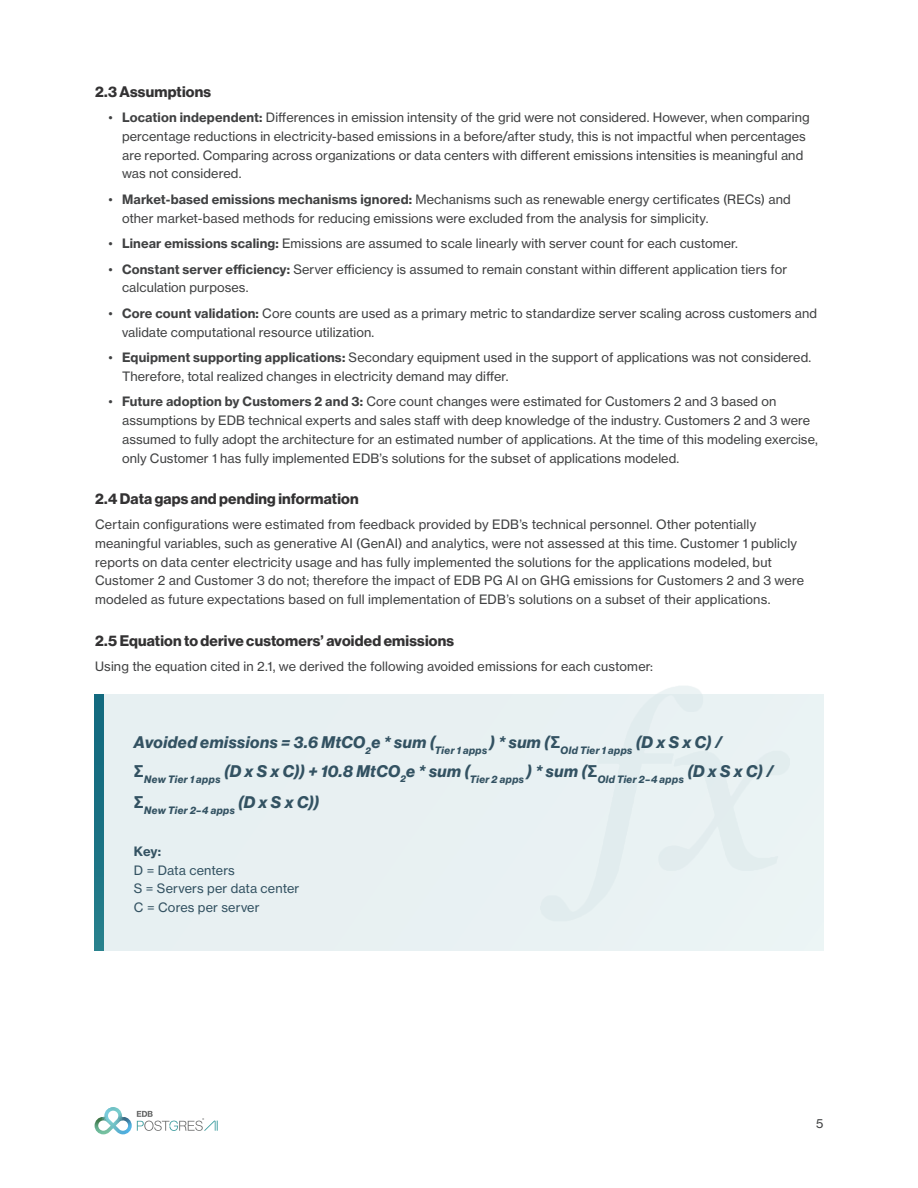
<style>
.page{position:relative;width:918px;height:1188px;background:#fff}
.page>*{position:absolute;margin:0;border:0;box-sizing:border-box;transform-origin:0 0}
.t1{font:16.5px/28.5px "N Haas Grotesk DS Pro 76 Bd It";letter-spacing:.025em;color:#335262}
.t2{font:15px "N Haas Grotesk DS Pro 75 Bd";letter-spacing:.015em;color:#333233}
.t3{font:12.75px/18.8px "N Haas Grotesk TX Pro 55 Rg";letter-spacing:.005em;color:#404142}
.t4{font:12.75px/18.8px "N Haas Grotesk TX Pro 55 Rg";letter-spacing:.01em;color:#335262}
.Page_Number{font:12.3px "N Haas Grotesk TX Pro 55 Rg";color:#404142}
.t5{font:10.5px "N Haas Grotesk DS Pro 76 Bd It";letter-spacing:.045em;color:#335262}
.s1{font-family:"N Haas Grotesk TX Pro 75 Bd"}
.s2{font-family:"Arial";font-weight:700}
</style>
<div class="page">
<div style="left:104px;top:695px;width:720px;height:255px;background:#e8f0f2"></div>
<svg style="left:95px;top:1107px;width:123px;height:27px"></svg>
<svg style="left:94px;top:695px;width:10px;height:255px;background:#1a7284"></svg>
<h3 class="t2" style="left:95px;top:83px;width:118px">2.3 Assumptions</h3>
<p class="t3" style="left:122px;top:108px;width:689px;text-indent:-14px">• <span class="s1">Location independent:</span> Differences in emission intensity of the grid were not considered. However, when comparing percentage reductions in electricity-based emissions in a before/after study, this is not impactful when percentages are reported. Comparing across organizations or data centers with different emissions intensities is meaningful and was not considered.</p>
<p class="t3" style="left:122px;top:190px;width:670px;text-indent:-14px">• <span class="s1">Market-based emissions mechanisms ignored:</span> Mechanisms such as renewable energy certificates (RECs) and other market-based methods for reducing emissions were excluded from the analysis for simplicity.</p>
<p class="t3" style="left:109px;top:234px;width:631px">• <span class="s1">Linear emissions scaling:</span> Emissions are assumed to scale linearly with server count for each customer.</p>
<p class="t3" style="left:122px;top:259px;width:667px;text-indent:-14px">• <span class="s1">Constant server efficiency:</span> Server efficiency is assumed to remain constant within different application tiers for calculation purposes.</p>
<p class="t3" style="left:122px;top:304px;width:697px;text-indent:-14px">• <span class="s1">Core count validation:</span> Core counts are used as a primary metric to standardize server scaling across customers and validate computational resource utilization.</p>
<p class="t3" style="left:122px;top:348px;width:691px;text-indent:-14px">• <span class="s1">Equipment supporting applications:</span> Secondary equipment used in the support of applications was not considered.<br>Therefore, total realized changes in electricity demand may differ.</p>
<p class="t3" style="left:122px;top:392px;width:697px;text-indent:-14px">• <span class="s1">Future adoption by Customers 2 and 3:</span> Core count changes were estimated for Customers 2 and 3 based on assumptions by EDB technical experts and sales staff with deep knowledge of the industry. Customers 2 and 3 were assumed to fully adopt the architecture for an estimated number of applications. At the time of this modeling exercise, only Customer 1 has fully implemented EDB’s solutions for the subset of applications modeled.</p>
<h3 class="t2" style="left:95px;top:490px;width:265px">2.4 Data gaps and pending information</h3>
<p class="t3" style="left:95px;top:515px;width:711px">Certain configurations were estimated from feedback provided by EDB’s technical personnel. Other potentially meaningful variables, such as generative AI (GenAI) and analytics, were not assessed at this time. Customer 1 publicly reports on data center electricity usage and has fully implemented the solutions for the applications modeled, but Customer 2 and Customer 3 do not; therefore the impact of EDB PG AI on GHG emissions for Customers 2 and 3 were modeled as future expectations based on full implementation of EDB’s solutions on a subset of their applications.</p>
<h3 class="t2" style="left:95px;top:632px;width:361px">2.5 Equation to derive customers’ avoided emissions</h3>
<p class="t3" style="left:95px;top:657px;width:559px">Using the equation cited in 2.1, we derived the following avoided emissions for each customer:</p>
<p class="t1" style="left:134px;top:729px;width:641px">Avoided emissions = 3.6 MtCO<sub>2</sub>e * sum (<sub>Tier</sub> <sub>1</sub> <sub>apps</sub> ) * sum (<span class="s2">Σ</span><sub>Old</sub> <sub>Tier</sub> <sub>1</sub> <sub>apps</sub> (D x S x C) /<br><span class="s2">Σ</span><sub>New</sub> <sub>Tier</sub> <sub>1</sub> <sub>apps</sub> (D x S x C)) + 10.8 MtCO<sub>2</sub>e * sum (<sub>Tier</sub> <sub>2</sub> <sub>apps</sub> ) * sum (<span class="s2">Σ</span><sub>Old</sub> <sub>Tier</sub> <sub>2–4</sub> <sub>apps</sub> (D x S x C) /</p>
<p class="t5" style="left:134px;top:805px;width:187px"><sup>Σ</sup>New Tier 2–4 apps <sup>(D</sup> <sup>x</sup> <sup>S</sup> <sup>x</sup> <sup>C))</sup></p>
<p class="t4" style="left:134px;top:842px;width:167px"><span class="s1">Key:<br></span>D = Data centers<br>S = Servers per data center<br>C = Cores per server</p>
<p class="Page_Number" style="left:816px;top:1116px;width:9px">5</p>
</div>
